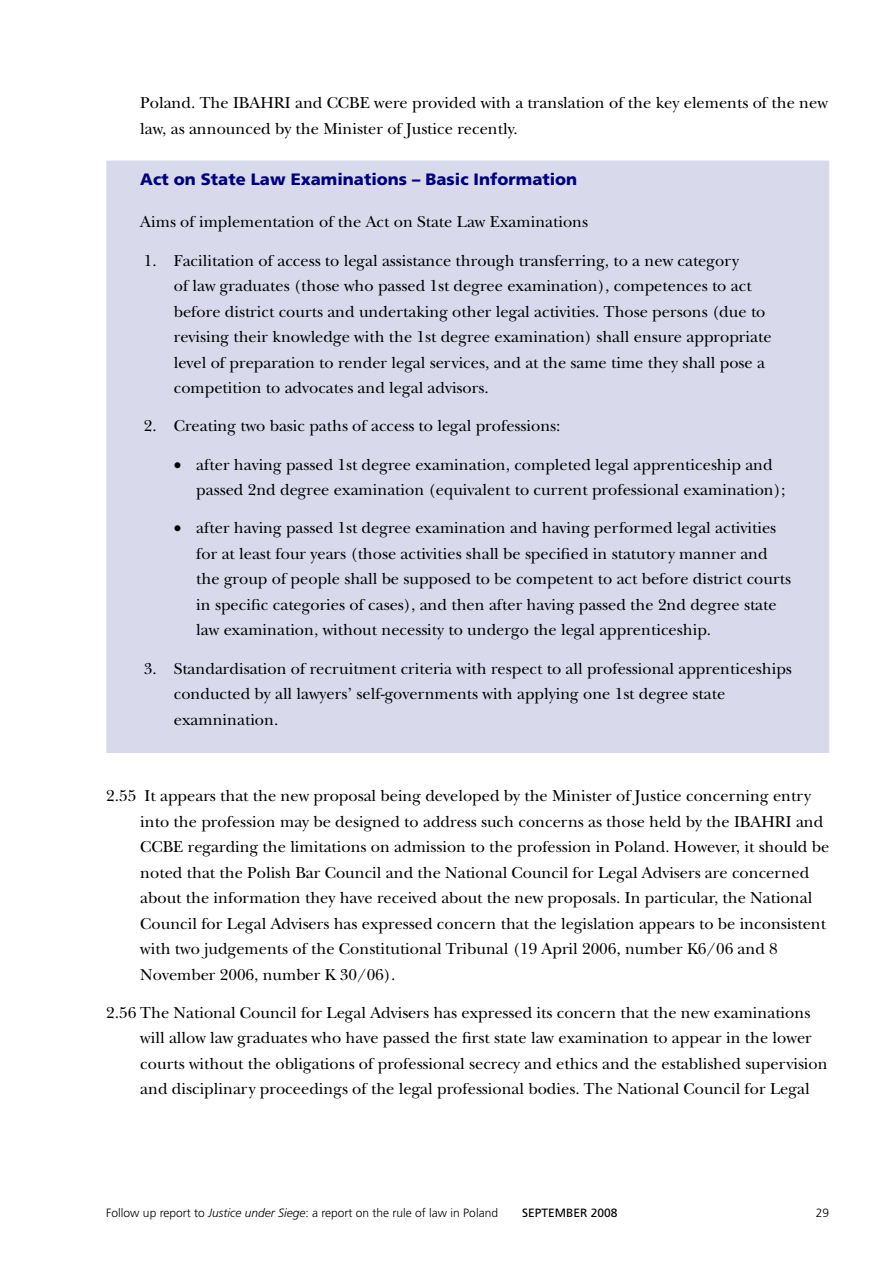
<style>
.page{position:relative;width:893px;height:1263px;background:#fff}
.page>*{position:absolute;margin:0;border:0;box-sizing:border-box;transform-origin:0 0}
.t1{font:16.5px/25.5px "New Baskerville";color:#000}
.t2{font:900 16.5px "Frutiger";color:#000080}
.t3{font:300 12px "Frutiger";color:#000}
.t4{font:12px "Frutiger";color:#000}
.s1{font-style:italic}
</style>
<div class="page">
<div style="left:107px;top:161px;width:721px;height:591px;background:#d9d9ec"></div>
<p class="t1" style="left:140px;top:90px;width:689px">Poland. The IBAHRI and CCBE were provided with a translation of the key elements of the new law, as announced by the Minister of Justice recently.</p>
<p class="t2" style="left:140px;top:169px;width:438px">Act on State Law Examinations – Basic Information</p>
<p class="t1" style="left:140px;top:209px;width:449px">Aims of implementation of the Act on State Law Examinations</p>
<p class="t1" style="left:174px;top:247px;width:599px;text-indent:-30px">1 . Facilitation of access to legal assistance through transferring, to a new category<br>of law graduates (those who passed 1 st degree examination), competences to act before district courts and undertaking other legal activities. Those persons (due to revising their knowledge with the 1 st degree examination) shall ensure appropriate level of preparation to render legal services, and at the same time they shall pose a competition to advocates and legal advisors.</p>
<p class="t1" style="left:144px;top:413px;width:418px">2. Creating two basic paths of access to legal professions:</p>
<p class="t1" style="left:196px;top:451px;width:591px;text-indent:-23px">• after having passed 1 st degree examination, completed legal apprenticeship and passed 2nd degree examination (equivalent to current professional examination);</p>
<p class="t1" style="left:196px;top:515px;width:596px;text-indent:-23px">• after having passed 1 st degree examination and having performed legal activities for at least four years (those activities shall be specified in statutory manner and the group of people shall be supposed to be competent to act before district courts in specific categories of cases), and then after having passed the 2nd degree state law examination, without necessity to undergo the legal apprenticeship.</p>
<p class="t1" style="left:174px;top:655px;width:620px;text-indent:-30px">3. Standardisation of recruitment criteria with respect to all professional apprenticeships conducted by all lawyers’ self-governments with applying one 1 st degree state examnination.</p>
<p class="t1" style="left:140px;top:783px;width:690px;text-indent:-34px">2.55 It appears that the new proposal being developed by the Minister of Justice concerning entry into the profession may be designed to address such concerns as those held by the IBAHRI and CCBE regarding the limitations on admission to the profession in Poland. However, it should be noted that the Polish Bar Council and the National Council for Legal Advisers are concerned about the information they have received about the new proposals. In particular, the National Council for Legal Advisers has expressed concern that the legislation appears to be inconsistent with two judgements of the Constitutional Tribunal (1 9 April 2006, number K6/06 and 8<br>November 2006, number K 30/06).</p>
<p class="t1" style="left:140px;top:1000px;width:689px;text-indent:-34px">2.56 The National Council for Legal Advisers has expressed its concern that the new examinations will allow law graduates who have passed the first state law examination to appear in the lower courts without the obligations of professional secrecy and ethics and the established supervision and disciplinary proceedings of the legal professional bodies. The National Council for Legal</p>
<p class="t3" style="left:106px;top:1206px;width:393px">Follow up report to <span class="s1">Justice under Siege</span>: a report on the rule of law in Poland</p>
<p class="t4" style="left:522px;top:1206px;width:97px">SEPTEMBER 2008</p>
<p class="t3" style="left:816px;top:1206px;width:15px">29</p>
</div>
